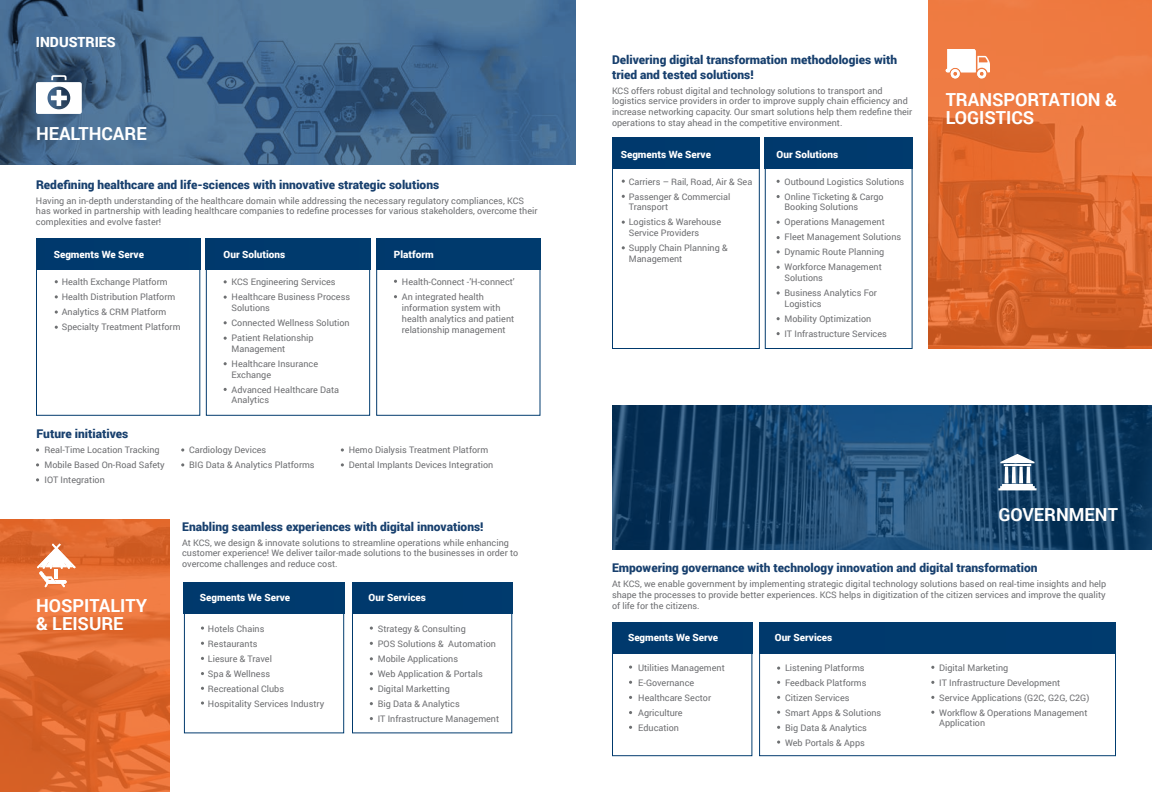
<style>
.page{position:relative;width:1152px;height:792px;background:#fff}
.page>*{position:absolute;margin:0;border:0;box-sizing:border-box;transform-origin:0 0}
.t1{font:700 18px/18px "Roboto";color:#fff}
.t2{font:900 14px "Roboto";color:#fff}
.t3{font:900 12px/14.4px "Roboto";color:#18406e}
.t4{font:900 10px "Roboto";color:#fff}
.t5{font:9px/15px "Roboto";color:#6d6e71}
</style>
<div class="page">
<svg style="left:929px;top:0;width:223px;height:349px;background:#e16d33"></svg>
<div style="left:36px;top:238px;width:164px;height:31px;background:#003a6d"></div>
<div style="left:612px;top:138px;width:148px;height:31px;background:#003a6d"></div>
<div style="left:184px;top:582px;width:160px;height:31px;background:#003a6d"></div>
<div style="left:612px;top:622px;width:140px;height:31px;background:#003a6d"></div>
<div style="left:759px;top:622px;width:357px;height:31px;background:#003a6d"></div>
<div style="left:352px;top:582px;width:160px;height:31px;background:#003a6d"></div>
<div style="left:206px;top:238px;width:164px;height:31px;background:#003a6d"></div>
<div style="left:765px;top:138px;width:148px;height:31px;background:#003a6d"></div>
<div style="left:376px;top:238px;width:164px;height:31px;background:#003a6d"></div>
<div style="left:36px;top:238px;width:164px;height:178px;border:1px solid #fff"></div>
<div style="left:612px;top:138px;width:148px;height:211px;border:1px solid #fff"></div>
<div style="left:184px;top:582px;width:160px;height:151px;border:1px solid #fff"></div>
<div style="left:612px;top:622px;width:140px;height:134px;border:1px solid #fff"></div>
<div style="left:759px;top:622px;width:357px;height:134px;border:1px solid #fff"></div>
<div style="left:352px;top:582px;width:160px;height:151px;border:1px solid #fff"></div>
<div style="left:206px;top:238px;width:164px;height:178px;border:1px solid #fff"></div>
<div style="left:765px;top:138px;width:148px;height:211px;border:1px solid #fff"></div>
<div style="left:376px;top:238px;width:164px;height:178px;border:1px solid #fff"></div>
<svg style="left:0;top:0;width:576px;height:164px;background:#43698f"></svg>
<svg style="left:36px;top:75px;width:46px;height:39px"></svg>
<svg style="left:36px;top:448px;width:3px;height:4px"></svg>
<svg style="left:201px;top:701px;width:3px;height:4px"></svg>
<svg style="left:341px;top:448px;width:3px;height:4px"></svg>
<svg style="left:0;top:519px;width:170px;height:273px;background:#e06a30"></svg>
<svg style="left:37px;top:544px;width:39px;height:43px"></svg>
<svg style="left:946px;top:49px;width:44px;height:30px"></svg>
<svg style="left:612px;top:406px;width:540px;height:144px;background:#18446c"></svg>
<svg style="left:998px;top:454px;width:39px;height:36px"></svg>
<h2 class="t2" style="left:36px;top:32px;width:81px">INDUSTRIES</h2>
<h1 class="t1" style="left:36px;top:124px;width:112px">HEALTHCARE</h1>
<h3 class="t3" style="left:36px;top:177px;width:405px">Redefining healthcare and life-sciences with innovative strategic solutions</h3>
<p class="t5" style="left:36px;top:195px;width:503px;line-height:10.8px">Having an in-depth understanding of the healthcare domain while addressing the necessary regulatory compliances, KCS has worked in partnership with leading healthcare companies to redefine processes for various stakeholders, overcome their complexities and evolve faster!</p>
<p class="t4" style="left:54px;top:247px;width:92px">Segments We Serve</p>
<p class="t5" style="left:62px;top:274px;width:120px">Health Exchange Platform<br>Health Distribution Platform<br>Analytics &amp; CRM Platform<br>Specialty Treatment Platform</p>
<h3 class="t3" style="left:36px;top:426px;width:93px">Future initiatives</h3>
<p class="t5" style="left:44px;top:442px;width:122px">Real-Time Location Tracking<br>Mobile Based On-Road Safety<br>IOT Integration</p>
<p class="t4" style="left:224px;top:247px;width:63px">Our Solutions</p>
<p class="t5" style="left:232px;top:274px;width:120px">KCS Engineering Services<br>Healthcare Business Process</p>
<p class="t5" style="left:232px;top:300px;width:120px">Solutions<br>Connected Wellness Solution<br>Patient Relationship</p>
<p class="t5" style="left:232px;top:341px;width:88px">Management<br>Healthcare Insurance</p>
<p class="t5" style="left:232px;top:367px;width:109px">Exchange<br>Advanced Healthcare Data</p>
<p class="t5" style="left:232px;top:392px;width:39px">Analytics</p>
<p class="t4" style="left:394px;top:247px;width:41px">Platform</p>
<p class="t5" style="left:402px;top:274px;width:114px">Health-Connect -’H-connect’<br>An integrated health</p>
<p class="t5" style="left:402px;top:302px;width:114px;line-height:10.8px">information system with health analytics and patient relationship management</p>
<p class="t5" style="left:189px;top:442px;width:127px">Cardiology Devices<br>BIG Data &amp; Analytics Platforms</p>
<p class="t5" style="left:349px;top:442px;width:146px">Hemo Dialysis Treatment Platform<br>Dental Implants Devices Integration</p>
<h1 class="t1" style="left:36px;top:596px;width:113px">HOSPITALITY &amp; LEISURE</h1>
<h3 class="t3" style="left:182px;top:519px;width:303px">Enabling seamless experiences with digital innovations!</h3>
<p class="t5" style="left:182px;top:537px;width:338px;line-height:10.8px">At KCS, we design &amp; innovate solutions to streamline operations while enhancing customer experience! We deliver tailor-made solutions to the businesses in order to overcome challenges and reduce cost.</p>
<p class="t4" style="left:200px;top:590px;width:92px">Segments We Serve</p>
<p class="t5" style="left:208px;top:620px;width:118px">Hotels Chains<br>Restaurants<br>Liesure &amp; Travel<br>Spa &amp; Wellness<br>Recreational Clubs<br>Hospitality Services Industry</p>
<p class="t4" style="left:369px;top:590px;width:59px">Our Services</p>
<p class="t5" style="left:378px;top:621px;width:123px">Strategy &amp; Consulting<br>POS Solutions &amp; Automation<br>Mobile Applications<br>Web Application &amp; Portals<br>Digital Marketting<br>Big Data &amp; Analytics<br>IT Infrastructure Management</p>
<h3 class="t3" style="left:612px;top:52px;width:287px">Delivering digital transformation methodologies with tried and tested solutions!</h3>
<p class="t5" style="left:612px;top:85px;width:302px;line-height:10.8px">KCS offers robust digital and technology solutions to transport and logistics service providers in order to improve supply chain efficiency and increase networking capacity. Our smart solutions help them redefine their operations to stay ahead in the competitive environment.</p>
<p class="t4" style="left:621px;top:147px;width:92px">Segments We Serve</p>
<p class="t5" style="left:629px;top:174px;width:125px">Carriers – Rail, Road, Air &amp; Sea<br>Passenger &amp; Commercial</p>
<p class="t5" style="left:629px;top:199px;width:94px">Transport<br>Logistics &amp; Warehouse</p>
<p class="t5" style="left:629px;top:225px;width:100px">Service Providers<br>Supply Chain Planning &amp;</p>
<p class="t5" style="left:629px;top:251px;width:55px">Management</p>
<p class="t4" style="left:777px;top:147px;width:63px">Our Solutions</p>
<p class="t5" style="left:785px;top:174px;width:121px">Outbound Logistics Solutions<br>Online Ticketing &amp; Cargo</p>
<p class="t5" style="left:785px;top:199px;width:118px">Booking Solutions<br>Operations Management<br>Fleet Management Solutions<br>Dynamic Route Planning<br>Workforce Management</p>
<p class="t5" style="left:785px;top:270px;width:94px">Solutions<br>Business Analytics For</p>
<p class="t5" style="left:785px;top:296px;width:104px">Logistics<br>Mobility Optimization<br>IT Infrastructure Services</p>
<h1 class="t1" style="left:946px;top:90px;width:173px">TRANSPORTATION &amp;<br>LOGISTICS</h1>
<h1 class="t1" style="left:998px;top:505px;width:121px">GOVERNMENT</h1>
<h3 class="t3" style="left:612px;top:560px;width:427px">Empowering governance with technology innovation and digital transformation</h3>
<p class="t5" style="left:612px;top:578px;width:496px;line-height:10.8px;text-align:justify">At KCS, we enable government by implementing strategic digital technology solutions based on real-time insights and help shape the processes to provide better experiences. KCS helps in digitization of the citizen services and improve the quality of life for the citizens.</p>
<p class="t4" style="left:628px;top:630px;width:92px">Segments We Serve</p>
<p class="t5" style="left:638px;top:659px;width:88px">Utilities Management<br>E-Governance<br>Healthcare Sector<br>Agriculture<br>Education</p>
<p class="t4" style="left:775px;top:630px;width:59px">Our Services</p>
<p class="t5" style="left:785px;top:660px;width:98px">Listening Platforms<br>Feedback Platforms<br>Citizen Services<br>Smart Apps &amp; Solutions<br>Big Data &amp; Analytics<br>Web Portals &amp; Apps</p>
<p class="t5" style="left:939px;top:660px;width:152px">Digital Marketing<br>IT Infrastructure Development<br>Service Applications (G2C, G2G, C2G)<br>Workflow &amp; Operations Management</p>
<p class="t5" style="left:939px;top:715px;width:47px">Application</p>
</div>
